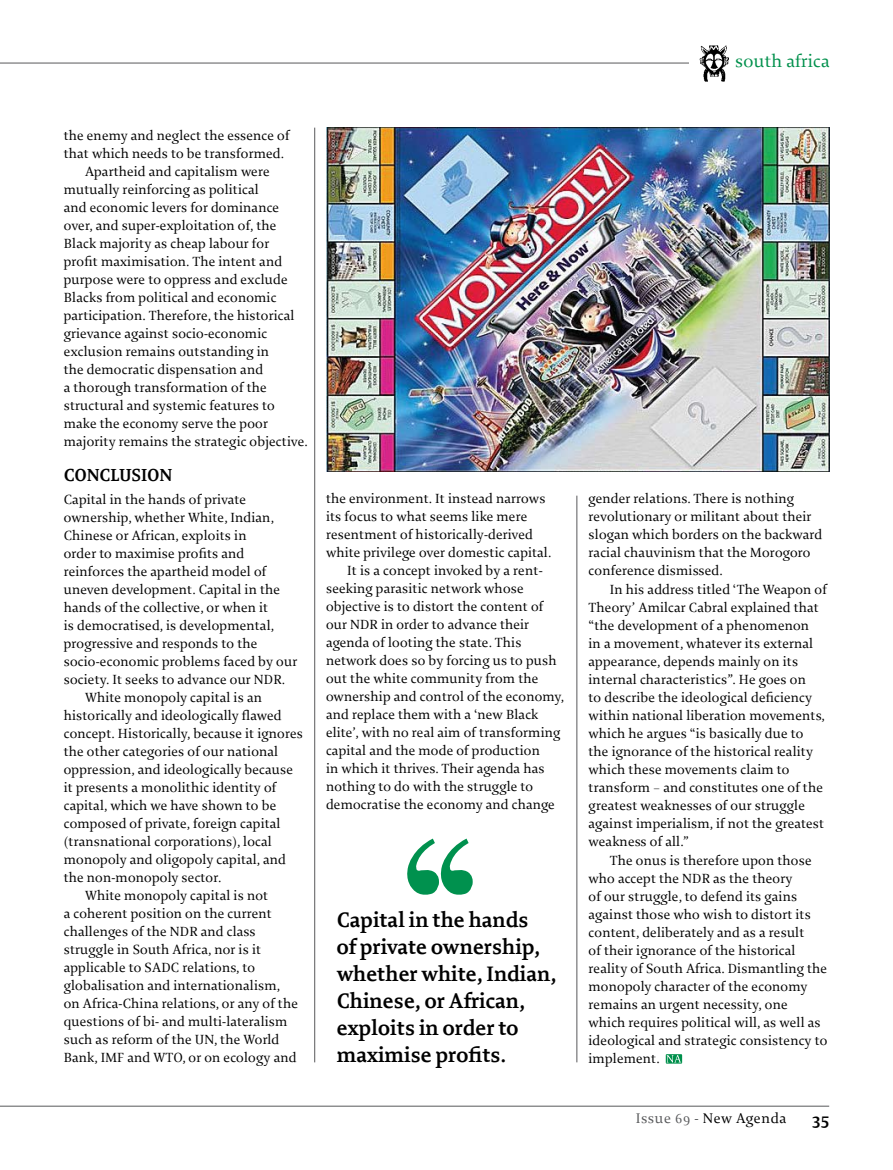
<style>
.page{position:relative;width:893px;height:1170px;background:#fff}
.page>*{position:absolute;margin:0;border:0;box-sizing:border-box;transform-origin:0 0}
.t1{font:700 22.5px/27px "Enigma";color:#000}
.t2{font:700 18.75px "Enigma";color:#000}
.t3{font:18.75px "Enigma";letter-spacing:.01em;color:#00904c}
.t4{font:15px "Enigma";letter-spacing:.04em;color:#000}
.t5{font:14.25px/18px "Enigma";letter-spacing:.01em;color:#000}
.s1{color:#58595b}
</style>
<div class="page">
<hr style="left:0;top:1105px;width:829px;height:1px;background:#58595b">
<hr style="left:0;top:63px;width:829px;height:1px;background:#58595b">
<hr style="left:577px;top:495px;width:1px;height:567px;background:#58595b">
<hr style="left:314px;top:128px;width:1px;height:934px;background:#58595b">
<img style="left:407px;top:838px;width:66px;height:57px">
<div style="left:689px;top:51px;width:204px;height:20px;background:#fff"></div>
<img style="left:700px;top:46px;width:28px;height:35px">
<img style="left:327px;top:128px;width:503px;height:343px">
<svg style="left:666px;top:1054px;width:16px;height:9px"></svg>
<svg style="left:667px;top:1054px;width:14px;height:8px"></svg>
<p class="t5" style="left:64px;top:127px;width:227px">the enemy and neglect the essence of</p>
<p class="t5" style="left:64px;top:145px;width:222px">that which needs to be transformed.</p>
<p class="t5" style="left:85px;top:163px;width:186px">Apartheid and capitalism were</p>
<p class="t5" style="left:64px;top:181px;width:197px">mutually reinforcing as political</p>
<p class="t5" style="left:64px;top:199px;width:217px">and economic levers for dominance</p>
<p class="t5" style="left:64px;top:217px;width:214px">over, and super-exploitation of, the</p>
<p class="t5" style="left:64px;top:235px;width:207px">Black majority as cheap labour for</p>
<p class="t5" style="left:64px;top:253px;width:220px">profit maximisation. The intent and</p>
<p class="t5" style="left:64px;top:271px;width:225px">purpose were to oppress and exclude</p>
<p class="t5" style="left:64px;top:289px;width:214px">Blacks from political and economic</p>
<p class="t5" style="left:64px;top:307px;width:232px">participation. Therefore, the historical</p>
<p class="t5" style="left:64px;top:325px;width:205px">grievance against socio-economic</p>
<p class="t5" style="left:64px;top:343px;width:207px">exclusion remains outstanding in</p>
<p class="t5" style="left:64px;top:361px;width:201px">the democratic dispensation and</p>
<p class="t5" style="left:64px;top:379px;width:204px">a thorough transformation of the</p>
<p class="t5" style="left:64px;top:397px;width:212px">structural and systemic features to</p>
<p class="t5" style="left:64px;top:415px;width:206px">make the economy serve the poor</p>
<p class="t5" style="left:64px;top:433px;width:246px">majority remains the strategic objective.</p>
<h2 class="t2" style="left:64px;top:465px;width:23px">Conclusion</h2>
<p class="t5" style="left:64px;top:490px;width:184px">Capital in the hands of private</p>
<p class="t5" style="left:64px;top:508px;width:212px">ownership, whether White, Indian,</p>
<p class="t5" style="left:64px;top:526px;width:184px">Chinese or African, exploits in</p>
<p class="t5" style="left:64px;top:544px;width:182px">order to maximise profits and</p>
<p class="t5" style="left:64px;top:562px;width:204px">reinforces the apartheid model of</p>
<p class="t5" style="left:64px;top:580px;width:218px">uneven development. Capital in the</p>
<p class="t5" style="left:64px;top:598px;width:206px">hands of the collective, or when it</p>
<p class="t5" style="left:64px;top:616px;width:212px">is democratised, is developmental,</p>
<p class="t5" style="left:64px;top:634px;width:195px">progressive and responds to the</p>
<p class="t5" style="left:64px;top:652px;width:235px">socio-economic problems faced by our</p>
<p class="t5" style="left:64px;top:670px;width:223px">society. It seeks to advance our NDR.</p>
<p class="t5" style="left:85px;top:688px;width:178px">White monopoly capital is an</p>
<p class="t5" style="left:64px;top:706px;width:219px">historically and ideologically flawed</p>
<p class="t5" style="left:64px;top:724px;width:241px">concept. Historically, because it ignores</p>
<p class="t5" style="left:64px;top:742px;width:216px">the other categories of our national</p>
<p class="t5" style="left:64px;top:760px;width:231px">oppression, and ideologically because</p>
<p class="t5" style="left:64px;top:778px;width:214px">it presents a monolithic identity of</p>
<p class="t5" style="left:64px;top:796px;width:214px">capital, which we have shown to be</p>
<p class="t5" style="left:64px;top:814px;width:218px">composed of private, foreign capital</p>
<p class="t5" style="left:64px;top:832px;width:210px">(transnational corporations), local</p>
<p class="t5" style="left:64px;top:850px;width:224px">monopoly and oligopoly capital, and</p>
<p class="t5" style="left:64px;top:868px;width:159px">the non-monopoly sector.</p>
<p class="t5" style="left:85px;top:886px;width:185px">White monopoly capital is not</p>
<p class="t5" style="left:64px;top:904px;width:210px">a coherent position on the current</p>
<p class="t5" style="left:64px;top:922px;width:193px">challenges of the NDR and class</p>
<p class="t5" style="left:64px;top:940px;width:199px">struggle in South Africa, nor is it</p>
<p class="t5" style="left:64px;top:958px;width:193px">applicable to SADC relations, to</p>
<p class="t5" style="left:64px;top:976px;width:218px">globalisation and internationalism,</p>
<p class="t5" style="left:64px;top:994px;width:236px">on Africa-China relations, or any of the</p>
<p class="t5" style="left:64px;top:1012px;width:225px">questions of bi- and multi-lateralism</p>
<p class="t5" style="left:64px;top:1030px;width:217px">such as reform of the UN, the World</p>
<p class="t5" style="left:64px;top:1048px;width:234px">Bank, IMF and WTO, or on ecology and</p>
<p class="t5" style="left:326px;top:490px;width:221px">the environment. It instead narrows</p>
<p class="t5" style="left:326px;top:508px;width:203px">its focus to what seems like mere</p>
<p class="t5" style="left:326px;top:526px;width:209px">resentment of historically-derived</p>
<p class="t5" style="left:326px;top:544px;width:227px">white privilege over domestic capital.</p>
<p class="t5" style="left:347px;top:562px;width:197px">It is a concept invoked by a rent-</p>
<p class="t5" style="left:326px;top:580px;width:199px">seeking parasitic network whose</p>
<p class="t5" style="left:326px;top:598px;width:219px">objective is to distort the content of</p>
<p class="t5" style="left:326px;top:616px;width:205px">our NDR in order to advance their</p>
<p class="t5" style="left:326px;top:634px;width:197px">agenda of looting the state. This</p>
<p class="t5" style="left:326px;top:652px;width:232px">network does so by forcing us to push</p>
<p class="t5" style="left:326px;top:670px;width:214px">out the white community from the</p>
<p class="t5" style="left:326px;top:688px;width:240px">ownership and control of the economy,</p>
<p class="t5" style="left:326px;top:706px;width:214px">and replace them with a ‘new Black</p>
<p class="t5" style="left:326px;top:724px;width:236px">elite’, with no real aim of transforming</p>
<p class="t5" style="left:326px;top:742px;width:216px">capital and the mode of production</p>
<p class="t5" style="left:326px;top:760px;width:220px">in which it thrives. Their agenda has</p>
<p class="t5" style="left:326px;top:778px;width:209px">nothing to do with the struggle to</p>
<p class="t5" style="left:326px;top:796px;width:230px">democratise the economy and change</p>
<h1 class="t1" style="left:337px;top:906px;width:222px">Capital in the hands<br>of private ownership, whether white, Indian,<br>Chinese, or African, exploits in order to maximise profits.</h1>
<h2 class="t3" style="left:735px;top:51px;width:96px">south africa</h2>
<p class="t5" style="left:589px;top:490px;width:235px">gender relations. There is nothing revolutionary or militant about their slogan which borders on the backward racial chauvinism that the Morogoro conference dismissed.</p>
<p class="t5" style="left:589px;top:581px;width:240px;text-indent:21px">In his address titled ‘The Weapon of Theory’ Amilcar Cabral explained that “the development of a phenomenon<br>in a movement, whatever its external appearance, depends mainly on its internal characteristics”. He goes on<br>to describe the ideological deficiency within national liberation movements, which he argues “is basically due to the ignorance of the historical reality which these movements claim to transform – and constitutes one of the greatest weaknesses of our struggle against imperialism, if not the greatest weakness of all.”</p>
<p class="t5" style="left:589px;top:851px;width:240px;text-indent:21px">The onus is therefore upon those who accept the NDR as the theory<br>of our struggle, to defend its gains against those who wish to distort its content, deliberately and as a result<br>of their ignorance of the historical reality of South Africa. Dismantling the monopoly character of the economy remains an urgent necessity, one which requires political will, as well as ideological and strategic consistency to implement.</p>
<p class="t4" style="left:636px;top:1109px;width:152px"><span class="s1">Issue 69 -</span> New Agenda</p>
<h2 class="t2" style="left:812px;top:1108px;width:18px">35</h2>
</div>
